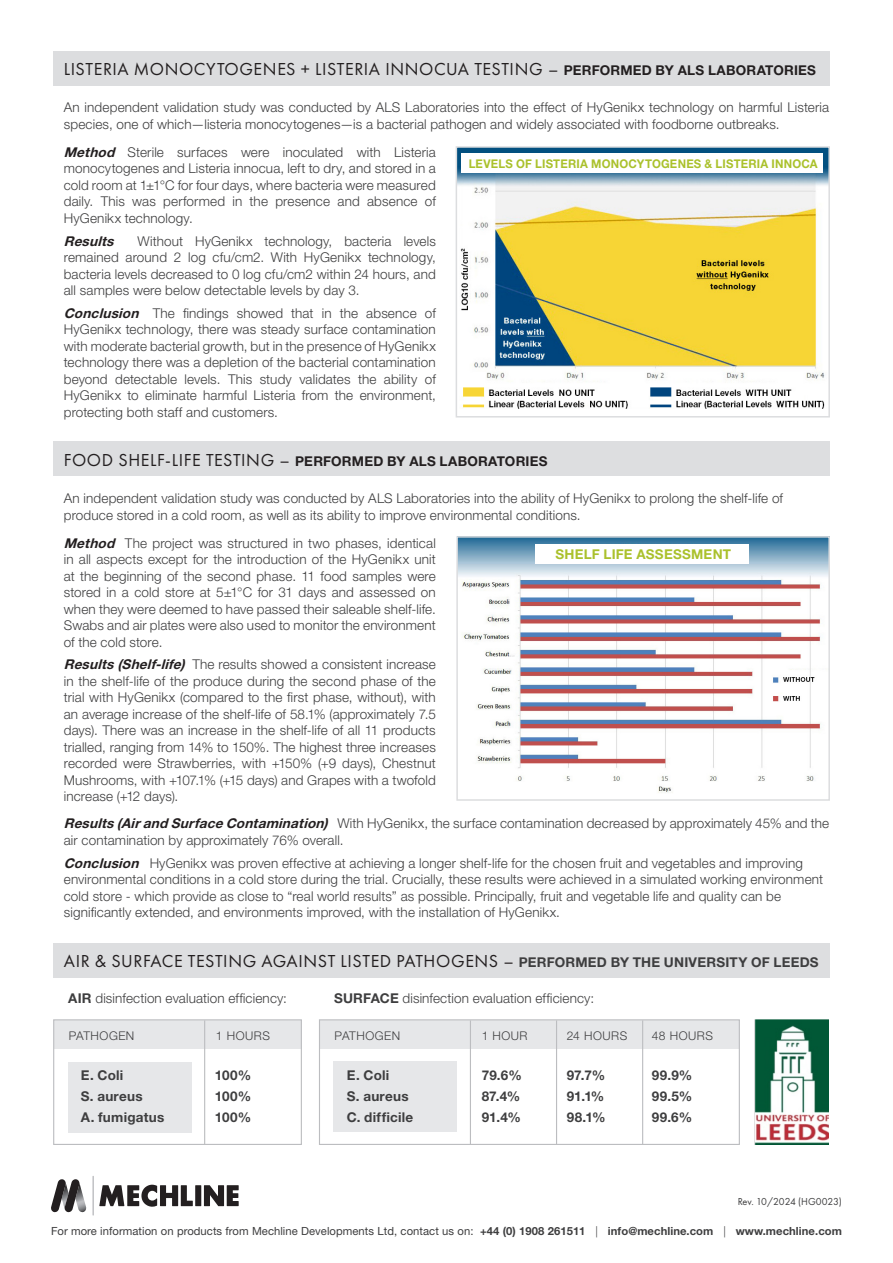
<style>
.page{position:relative;width:893px;height:1263px;background:#fff}
.page>*{position:absolute;margin:0;border:0;box-sizing:border-box;transform-origin:0 0}
.Lv4_Subheadings__green{font:18px "Futura PT";letter-spacing:.03em;color:#231f20}
.Lv4_Subheadings__green-2{font:300 13.5px/16.5px "Helvetica Neue LT Pro";letter-spacing:.01em;color:#3e3e3f;text-align:justify}
.Lv5_Body_copy{font:700 13.5px/21px "Helvetica Neue LT Pro";letter-spacing:.02em;color:#3e3e3f}
.Lv4_Subheadings__green-3{font:700 13.5px "Helvetica Neue LT Pro";letter-spacing:.015em;color:#231f20}
.Lv4_Subheadings__green-4{font:700 13.5px "Helvetica Neue LT Pro";letter-spacing:.02em;color:#aac12c}
.Lv4_Subheadings__green-5{font:italic 700 13.5px "Helvetica Neue LT Pro";color:#231f20}
.Lv4_Subheadings__green-6{font:700 12px "Helvetica Neue LT Pro";letter-spacing:.02em;color:#aac12c;scale:.95 1}
.Lv4_Subheadings__green-7{font:300 12px "Helvetica Neue LT Pro";letter-spacing:.045em;color:#3e3e3f}
.t1{font:11.25px "Helvetica Neue LT Std";letter-spacing:.005em;color:#3e3e3f}
.t2{font:10.5px "Futura PT";color:#3e3e3f}
.s1{font-family:"Helvetica Neue LT Pro";font-weight:700;font-size:13.5px}
.s2{font-weight:700;font-style:italic;color:#231f20}
.s3{font-family:"Futura PT";font-weight:400;font-size:18px}
.s4{font-family:"Helvetica Neue LT Pro";font-weight:700;font-size:13.5px;color:#3e3e3f}
.s5{font-weight:700}
.s6{font-weight:300}
</style>
<div class="page">
<img style="left:754px;top:1019px;width:75px;height:125px">
<div style="left:53px;top:441px;width:776px;height:34px;background:#dddee0"></div>
<div style="left:53px;top:51px;width:776px;height:34px;background:#dcdddf"></div>
<img style="left:459px;top:149px;width:368px;height:260px">
<div style="left:456px;top:146px;width:374px;height:271px;border:2px solid #dcdddf"></div>
<img style="left:459px;top:539px;width:368px;height:254px">
<div style="left:456px;top:536px;width:374px;height:265px;border:2px solid #dcdddf"></div>
<div style="left:536px;top:544px;width:213px;height:19px;background:#fff"></div>
<div style="left:462px;top:154px;width:361px;height:19px;background:#fff"></div>
<svg style="left:99px;top:1185px;width:94px;height:22px"></svg>
<div style="left:195px;top:1185px;width:6px;height:21px;background:#231f20"></div>
<svg style="left:204px;top:1185px;width:35px;height:21px"></svg>
<hr style="left:92px;top:1176px;width:2px;height:39px;background:#bcbdc0">
<svg style="left:51px;top:1179px;width:36px;height:34px"></svg>
<div style="left:53px;top:943px;width:776px;height:34px;background:#dddee0"></div>
<div style="left:54px;top:1020px;width:247px;height:28px;background:#e6e7e9"></div>
<div style="left:319px;top:1020px;width:420px;height:28px;background:#e6e7e9"></div>
<div style="left:319px;top:1019px;width:421px;height:126px;border:1px solid #bcbdc0"></div>
<div style="left:53px;top:1019px;width:249px;height:126px;border:1px solid #bcbdc0"></div>
<div style="left:68px;top:1062px;width:123px;height:71px;background:#e6e7e9"></div>
<div style="left:334px;top:1062px;width:123px;height:70px;background:#e6e7e9"></div>
<hr style="left:204px;top:1020px;width:1px;height:125px;background:#bcbdc0">
<hr style="left:470px;top:1020px;width:1px;height:125px;background:#bcbdc0">
<hr style="left:556px;top:1020px;width:1px;height:125px;background:#bcbdc0">
<hr style="left:642px;top:1020px;width:1px;height:125px;background:#bcbdc0">
<p class="Lv4_Subheadings__green" style="left:64px;top:58px;width:754px">LISTERIA MONOCYTOGENES + LISTERIA INNOCUA TESTING – <span class="s1">PERFORMED BY ALS LABORATORIES</span></p>
<p class="Lv4_Subheadings__green-2" style="left:64px;top:99px;width:767px">An independent validation study was conducted by ALS Laboratories into the effect of HyGenikx technology on harmful Listeria species, one of which—listeria monocytogenes—is a bacterial pathogen and widely associated with foodborne outbreaks.</p>
<p class="Lv4_Subheadings__green-2" style="left:64px;top:143px;width:374px"><span class="s2">Method</span> Sterile surfaces were inoculated with Listeria monocytogenes and Listeria innocua, left to dry, and stored in a cold room at 1±1°C for four days, where bacteria were measured daily. This was performed in the presence and absence of HyGenikx technology.</p>
<p class="Lv4_Subheadings__green-5" style="left:64px;top:232px;width:56px">Results</p>
<p class="Lv4_Subheadings__green-6" style="left:469px;top:156px;width:369px">LEVELS OF LISTERIA MONOCYTOGENES &amp; LISTERIA INNOCA</p>
<p class="Lv4_Subheadings__green-2" style="left:64px;top:232px;width:374px;text-indent:74px">Without HyGenikx technology, bacteria levels remained around 2 log cfu/cm2. With HyGenikx technology, bacteria levels decreased to 0 log cfu/cm2 within 24 hours, and all samples were below detectable levels by day 3.</p>
<p class="Lv4_Subheadings__green-2" style="left:64px;top:305px;width:374px"><span class="s2">Conclusion</span> The findings showed that in the absence of HyGenikx technology, there was steady surface contamination with moderate bacterial growth, but in the presence of HyGenikx technology there was a depletion of the bacterial contamination beyond detectable levels. This study validates the ability of HyGenikx to eliminate harmful Listeria from the environment, protecting both staff and customers.</p>
<p class="Lv4_Subheadings__green-3" style="left:64px;top:452px;width:485px"><span class="s3">FOOD SHELF-LIFE TESTING –</span> PERFORMED BY ALS LABORATORIES</p>
<p class="Lv4_Subheadings__green-2" style="left:64px;top:490px;width:721px">An independent validation study was conducted by ALS Laboratories into the ability of HyGenikx to prolong the shelf-life of produce stored in a cold room, as well as its ability to improve environmental conditions.</p>
<p class="Lv4_Subheadings__green-2" style="left:64px;top:534px;width:374px"><span class="s2">Method</span> The project was structured in two phases, identical in all aspects except for the introduction of the HyGenikx unit at the beginning of the second phase. 11 food samples were stored in a cold store at 5±1°C for 31 days and assessed on when they were deemed to have passed their saleable shelf-life.<br>Swabs and air plates were also used to monitor the environment of the cold store.</p>
<p class="Lv4_Subheadings__green-2" style="left:64px;top:656px;width:374px"><span class="s2">Results(Shelf-life)</span> The results showed a consistent increase in the shelf-life of the produce during the second phase of the trial with HyGenikx (compared to the first phase, without), with an average increase of the shelf-life of 58.1% (approximately 7.5 days). There was an increase in the shelf-life of all 11 products trialled, ranging from 14% to 150%. The highest three increases recorded were Strawberries, with +150% (+9 days), Chestnut Mushrooms, with +107.1% (+15 days) and Grapes with a twofold increase (+12 days).</p>
<p class="Lv4_Subheadings__green-2" style="left:64px;top:815px;width:767px"><span class="s2">Results(Airand SurfaceContamination)</span> With HyGenikx, the surface contamination decreased by approximately 45% and the air contamination by approximately 76% overall.</p>
<p class="Lv4_Subheadings__green-2" style="left:64px;top:854px;width:761px;text-align:left"><span class="s2">Conclusion</span> HyGenikx was proven effective at achieving a longer shelf-life for the chosen fruit and vegetables and improving environmental conditions in a cold store during the trial. Crucially, these results were achieved in a simulated working environment cold store - which provide as close to “real world results” as possible. Principally, fruit and vegetable life and quality can be significantly extended, and environments improved, with the installation of HyGenikx.</p>
<p class="Lv4_Subheadings__green-4" style="left:555px;top:546px;width:177px">SHELF LIFE ASSESSMENT</p>
<p class="Lv4_Subheadings__green" style="left:64px;top:951px;width:756px">AIR &amp; SURFACE TESTING AGAINST LISTED PATHOGENS – <span class="s4">PERFORMED BY THE UNIVERSITY OF LEEDS</span></p>
<p class="Lv4_Subheadings__green-2" style="left:68px;top:990px;width:220px"><span class="s5">AIR</span> disinfection evaluation efficiency:</p>
<p class="Lv4_Subheadings__green-2" style="left:334px;top:990px;width:262px"><span class="s5">SURFACE</span> disinfection evaluation efficiency:</p>
<p class="Lv4_Subheadings__green-7" style="left:69px;top:1028px;width:67px">PATHOGEN</p>
<p class="Lv4_Subheadings__green-7" style="left:216px;top:1028px;width:55px">1 HOURS</p>
<p class="Lv4_Subheadings__green-7" style="left:335px;top:1028px;width:67px">PATHOGEN</p>
<p class="Lv4_Subheadings__green-7" style="left:482px;top:1028px;width:47px">1 HOUR</p>
<p class="Lv4_Subheadings__green-7" style="left:567px;top:1028px;width:62px">24 HOURS</p>
<p class="Lv4_Subheadings__green-7" style="left:652px;top:1028px;width:63px">48 HOURS</p>
<p class="Lv5_Body_copy" style="left:81px;top:1064px;width:85px">E. Coli<br>S. aureus<br>A. fumigatus</p>
<p class="Lv5_Body_copy" style="left:347px;top:1064px;width:44px">E. Coli</p>
<p class="Lv5_Body_copy" style="left:482px;top:1064px;width:42px">79.6%</p>
<p class="Lv5_Body_copy" style="left:567px;top:1064px;width:40px">97.7%</p>
<p class="Lv5_Body_copy" style="left:652px;top:1064px;width:42px">99.9%</p>
<p class="Lv5_Body_copy" style="left:215px;top:1064px;width:38px">100%</p>
<p class="Lv5_Body_copy" style="left:215px;top:1085px;width:38px">100%</p>
<p class="Lv5_Body_copy" style="left:215px;top:1106px;width:38px">100%</p>
<p class="Lv5_Body_copy" style="left:347px;top:1085px;width:63px">S. aureus</p>
<p class="Lv5_Body_copy" style="left:482px;top:1085px;width:40px">87.4%</p>
<p class="Lv5_Body_copy" style="left:567px;top:1085px;width:39px">91.1%</p>
<p class="Lv5_Body_copy" style="left:652px;top:1085px;width:42px">99.5%</p>
<p class="Lv5_Body_copy" style="left:347px;top:1106px;width:68px">C. difficile</p>
<p class="Lv5_Body_copy" style="left:482px;top:1106px;width:41px">91.4%</p>
<p class="Lv5_Body_copy" style="left:567px;top:1106px;width:40px">98.1%</p>
<p class="Lv5_Body_copy" style="left:652px;top:1106px;width:42px">99.6%</p>
<p class="t2" style="left:737px;top:1195px;width:106px">Rev. 10/2024 (HG0023)</p>
<p class="t1" style="left:51px;top:1224px;width:792px">For more information on products from Mechline Developments Ltd, contact us on: <span class="s5">+44 (0) 1908 261511</span> <span class="s6">|</span> <span class="s5">info@mechline.com</span> <span class="s6">|</span> <span class="s5">www.mechline.com</span></p>
</div>
